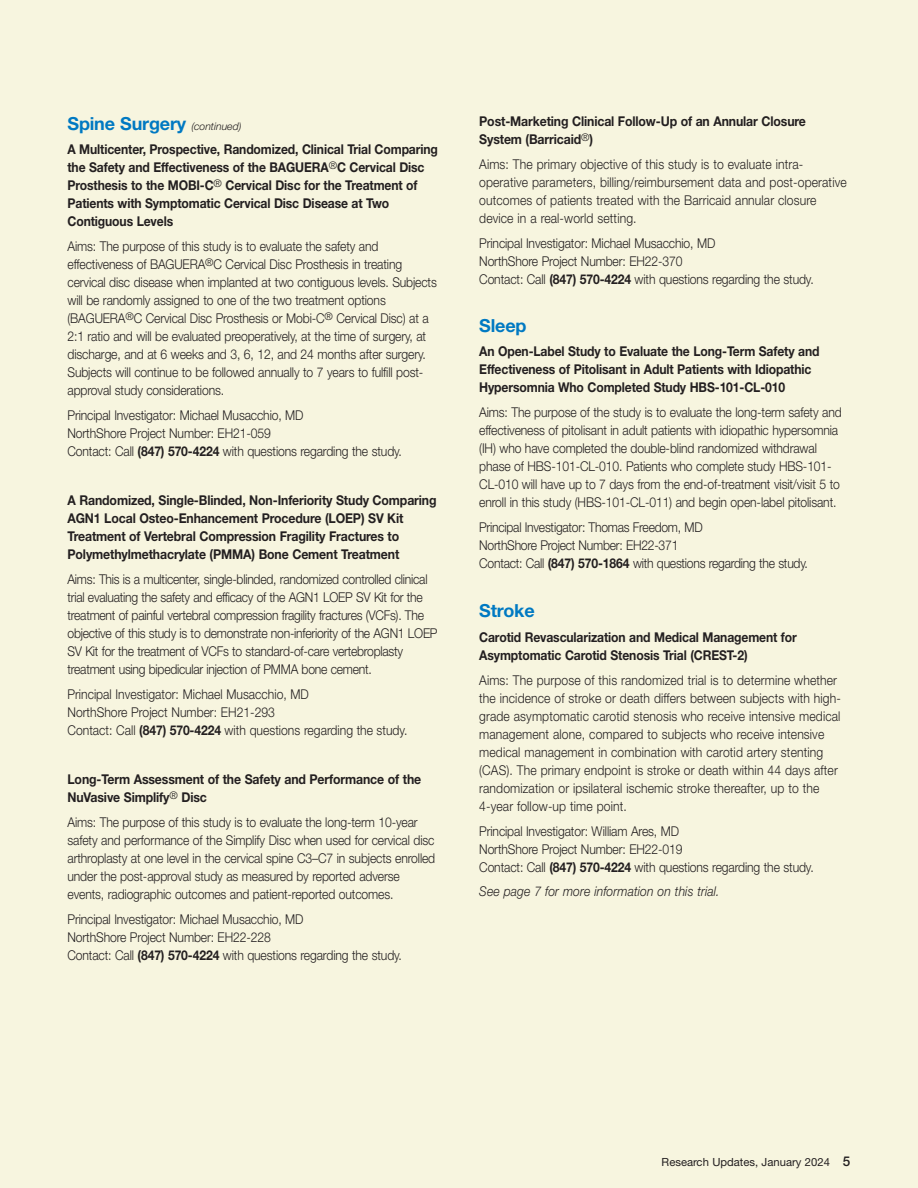
<style>
.page{position:relative;width:918px;height:1188px;background:#f7f5df}
.page>*{position:absolute;margin:0;border:0;box-sizing:border-box;transform-origin:0 0}
.subhead_blue{font:700 18px "Helvetica Neue LT Std";letter-spacing:-.01em;color:#0079c2}
.subhead_blue-2{font:300 13.5px/18px "Helvetica Neue LT Std";letter-spacing:-.01em;color:#231f20;scale:.9 1}
.subhead_blue-3{font:300 13.5px/18px "Helvetica Neue LT Std";letter-spacing:.01em;color:#231f20;scale:.9 1}
.subhead_blue-4{font:700 13.5px/18px "Helvetica Neue LT Std";letter-spacing:-.01em;color:#231f20;scale:.9 1}
.subhead_blue-5{font:700 13.5px/18px "Helvetica Neue LT Std";letter-spacing:-.01em;color:#231f20;scale:.91 1}
.subhead_blue-6{font:italic 300 13.5px "Helvetica Neue LT Std";letter-spacing:.01em;color:#231f20;scale:.9 1}
.subhead_blue-7{font:11.25px "Helvetica Neue";color:#231f20}
.t1{font:11.25px "Helvetica Neue LT Std";color:#231f20}
.s1{font-weight:300;font-style:italic;font-size:10.5px;color:#231f20}
.s2{font-weight:700}
.s3{font-weight:500;font-size:13.5px}
</style>
<div class="page">
<p class="subhead_blue" style="left:68px;top:112px;width:176px">Spine Surgery <span class="s1">(continued)</span></p>
<p class="subhead_blue-4" style="left:68px;top:140px;width:413px">A Multicenter, Prospective, Randomized, Clinical Trial Comparing the Safety and Effectiveness of the BAGUERA<sup>®</sup>C Cervical Disc Prosthesis to the MOBI-C<sup>®</sup> Cervical Disc for the Treatment of Patients with Symptomatic Cervical Disc Disease at Two Contiguous Levels</p>
<p class="subhead_blue-2" style="left:68px;top:237px;width:412px">Aims: The purpose of this study is to evaluate the safety and effectiveness of BAGUERA<sup>®</sup>C Cervical Disc Prosthesis in treating cervical disc disease when implanted at two contiguous levels. Subjects will be randomly assigned to one of the two treatment options (BAGUERA<sup>®</sup>C Cervical Disc Prosthesis or Mobi-C<sup>®</sup> Cervical Disc) at a 2:1 ratio and will be evaluated preoperatively, at the time of surgery, at discharge, and at 6 weeks and 3, 6, 12, and 24 months after surgery.<br>Subjects will continue to be followed annually to 7 years to fulfill post&shy;approval study considerations.</p>
<p class="subhead_blue-2" style="left:68px;top:406px;width:373px">Principal Investigator: Michael Musacchio, MD<br>NorthShore Project Number: EH21-059<br>Contact: Call <span class="s2">(847) 570-4224</span> with questions regarding the study.</p>
<p class="subhead_blue-5" style="left:68px;top:491px;width:407px">A Randomized, Single-Blinded, Non-Inferiority Study Comparing AGN1 Local Osteo-Enhancement Procedure (LOEP) SV Kit Treatment of Vertebral Compression Fragility Fractures to Polymethylmethacrylate (PMMA) Bone Cement Treatment</p>
<p class="subhead_blue-2" style="left:68px;top:570px;width:413px">Aims: This is a multicenter, single-blinded, randomized controlled clinical trial evaluating the safety and efficacy of the AGN1 LOEP SV Kit for the treatment of painful vertebral compression fragility fractures (VCFs). The objective of this study is to demonstrate non-inferiority of the AGN1 LOEP SV Kit for the treatment of VCFs to standard-of-care vertebroplasty treatment using bipedicular injection of PMMA bone cement.</p>
<p class="subhead_blue-2" style="left:68px;top:685px;width:379px">Principal Investigator: Michael Musacchio, MD<br>NorthShore Project Number: EH21-293<br>Contact: Call <span class="s2">(847) 570-4224</span> with questions regarding the study.</p>
<p class="subhead_blue-5" style="left:68px;top:770px;width:390px">Long-Term Assessment of the Safety and Performance of the<br>NuVasive Simplify<sup>®</sup> Disc</p>
<p class="subhead_blue-2" style="left:68px;top:813px;width:410px">Aims: The purpose of this study is to evaluate the long-term 10-year safety and performance of the Simplify Disc when used for cervical disc arthroplasty at one level in the cervical spine C3–C7 in subjects enrolled under the post-approval study as measured by reported adverse events, radiographic outcomes and patient-reported outcomes.</p>
<p class="subhead_blue-2" style="left:68px;top:910px;width:373px">Principal Investigator: Michael Musacchio, MD<br>NorthShore Project Number: EH22-228<br>Contact: Call <span class="s2">(847) 570-4224</span> with questions regarding the study.</p>
<p class="subhead_blue-5" style="left:479px;top:112px;width:361px">Post-Marketing Clinical Follow-Up of an Annular Closure<br>System (Barricaid<sup>®</sup>)</p>
<p class="subhead_blue-3" style="left:479px;top:155px;width:410px">Aims: The primary objective of this study is to evaluate intra&shy;operative parameters, billing/reimbursement data and post-operative outcomes of patients treated with the Barricaid annular closure device in a real-world setting.</p>
<p class="subhead_blue-2" style="left:479px;top:234px;width:373px">Principal Investigator: Michael Musacchio, MD<br>NorthShore Project Number: EH22-370<br>Contact: Call <span class="s2">(847) 570-4224</span> with questions regarding the study.</p>
<p class="subhead_blue" style="left:479px;top:314px;width:49px">Sleep</p>
<p class="subhead_blue-4" style="left:479px;top:342px;width:380px">An Open-Label Study to Evaluate the Long-Term Safety and<br>Effectiveness of Pitolisant in Adult Patients with Idiopathic<br>Hypersomnia Who Completed Study HBS-101-CL-010</p>
<p class="subhead_blue-2" style="left:479px;top:403px;width:404px">Aims: The purpose of the study is to evaluate the long-term safety and effectiveness of pitolisant in adult patients with idiopathic hypersomnia (IH) who have completed the double-blind randomized withdrawal phase of HBS-101-CL-010. Patients who complete study HBS-101- CL-010 will have up to 7 days from the end-of-treatment visit/visit 5 to enroll in this study (HBS-101-CL-011) and begin open-label pitolisant.</p>
<p class="subhead_blue-2" style="left:479px;top:518px;width:367px">Principal Investigator: Thomas Freedom, MD<br>NorthShore Project Number: EH22-371<br>Contact: Call <span class="s2">(847) 570-1864</span> with questions regarding the study.</p>
<p class="subhead_blue" style="left:479px;top:600px;width:57px">Stroke</p>
<p class="subhead_blue-4" style="left:479px;top:628px;width:354px">Carotid Revascularization and Medical Management for<br>Asymptomatic Carotid Stenosis Trial (CREST-2)</p>
<p class="subhead_blue-3" style="left:479px;top:671px;width:403px">Aims: The purpose of this randomized trial is to determine whether the incidence of stroke or death differs between subjects with high&shy;grade asymptomatic carotid stenosis who receive intensive medical management alone, compared to subjects who receive intensive medical management in combination with carotid artery stenting (CAS). The primary endpoint is stroke or death within 44 days after randomization or ipsilateral ischemic stroke thereafter, up to the 4-year follow-up time point.</p>
<p class="subhead_blue-2" style="left:479px;top:822px;width:373px">Principal Investigator: William Ares, MD<br>NorthShore Project Number: EH22-019<br>Contact: Call <span class="s2">(847) 570-4224</span> with questions regarding the study.</p>
<p class="subhead_blue-6" style="left:479px;top:884px;width:269px">See page 7 for more information on this trial.</p>
<p class="subhead_blue-7" style="left:662px;top:1155px;width:190px">Research Updates, January 2024 <span class="s3">5</span></p>
<p class="t1" style="left:680px;top:1155px;width:187px">Research Updates, J nuary 2024 <span class="s3">5</span></p>
</div>
